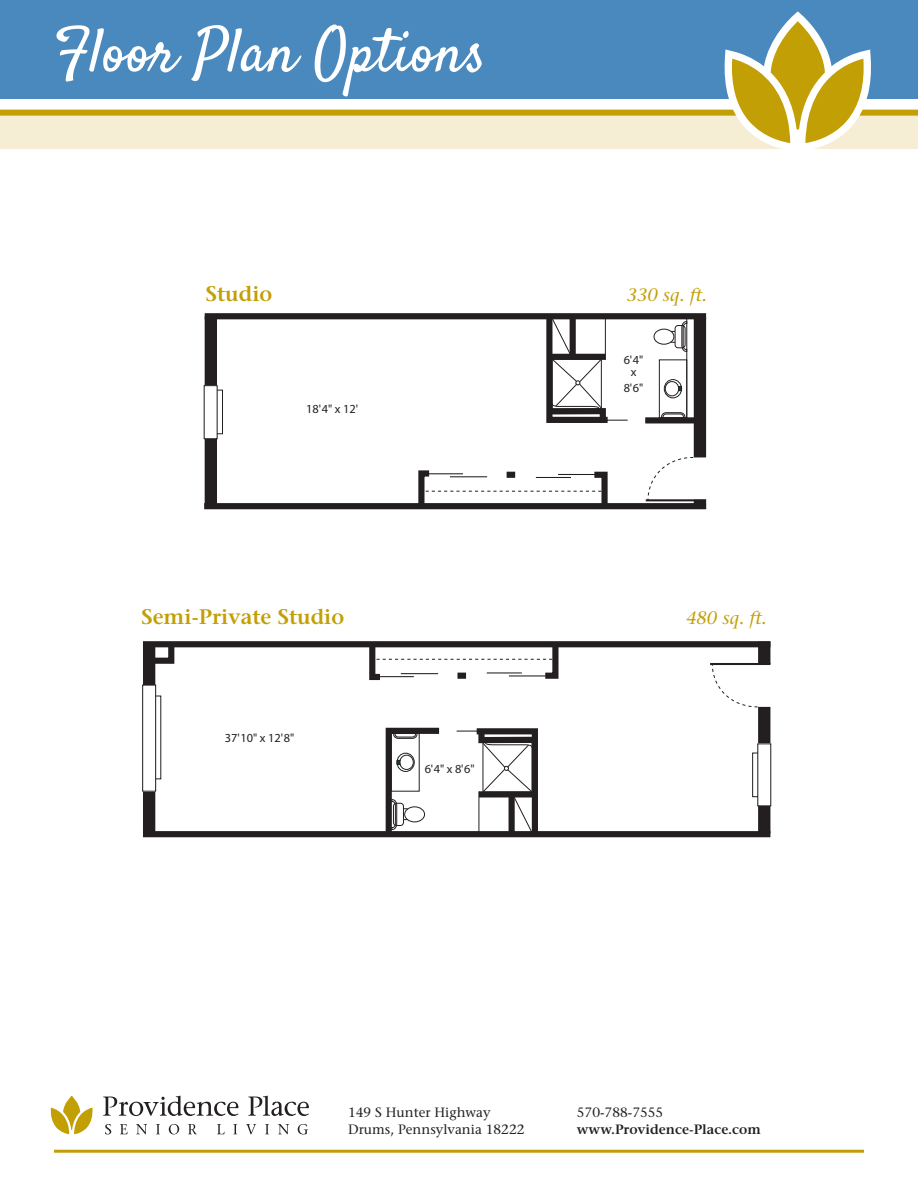
<style>
.page{position:relative;width:918px;height:1188px;background:#fff}
.page>*{position:absolute;margin:0;border:0;box-sizing:border-box;transform-origin:0 0}
.t1{font:61.5px "Satisfy";color:#fff}
.t2{font:600 21px "Stone Serif";color:#c39f06}
.t3{font:italic 18px "Stone Serif";color:#c39f06}
.t4{font:13.5px "Stone Serif";color:#231f20}
.t5{font:600 13.5px "Stone Serif";color:#231f20}
.t6{font:12.3px/12.3px "Myriad Pro";color:#231f20;text-align:center}
</style>
<div class="page">
<svg style="left:383px;top:727px;width:62px;height:111px"></svg>
<svg style="left:457px;top:728px;width:84px;height:110px"></svg>
<div style="left:758px;top:707px;width:12px;height:126px;background:#231f20"></div>
<div style="left:758px;top:642px;width:12px;height:22px;background:#231f20"></div>
<div style="left:143px;top:831px;width:627px;height:6px;background:#231f20"></div>
<div style="left:143px;top:641px;width:627px;height:6px;background:#231f20"></div>
<div style="left:143px;top:645px;width:12px;height:189px;background:#231f20"></div>
<hr style="left:710px;top:663px;width:60px;height:2px;background:#231f20">
<svg style="left:712px;top:665px;width:46px;height:42px"></svg>
<svg style="left:366px;top:641px;width:196px;height:40px"></svg>
<hr style="left:487px;top:672px;width:35px;height:1px;background:#231f20">
<hr style="left:509px;top:675px;width:37px;height:1px;background:#231f20">
<div style="left:752px;top:753px;width:6px;height:44px;border:1px solid #231f20"></div>
<svg style="left:146px;top:641px;width:31px;height:26px"></svg>
<div style="left:143px;top:685px;width:13px;height:106px;background:#fff"></div>
<div style="left:142px;top:685px;width:14px;height:107px;border:1px solid #231f20"></div>
<div style="left:758px;top:744px;width:13px;height:62px;background:#fff"></div>
<div style="left:757px;top:743px;width:14px;height:63px;border:1px solid #231f20"></div>
<div style="left:0;top:112px;width:918px;height:37px;background:#f5edd4"></div>
<div style="left:0;top:0;width:918px;height:98px;background:#4a89be"></div>
<hr style="left:54px;top:1150px;width:810px;height:3px;background:#c39f06">
<div style="left:0;top:110px;width:918px;height:6px;background:#c39f06"></div>
<svg style="left:725px;top:11px;width:146px;height:138px"></svg>
<div style="left:694px;top:317px;width:12px;height:140px;background:#231f20"></div>
<div style="left:694px;top:500px;width:12px;height:9px;background:#231f20"></div>
<div style="left:205px;top:313px;width:501px;height:6px;background:#231f20"></div>
<div style="left:204px;top:503px;width:502px;height:6px;background:#231f20"></div>
<div style="left:205px;top:316px;width:12px;height:190px;background:#231f20"></div>
<div style="left:645px;top:417px;width:51px;height:6px;background:#231f20"></div>
<hr style="left:646px;top:499px;width:60px;height:2px;background:#231f20">
<svg style="left:647px;top:457px;width:47px;height:43px"></svg>
<div style="left:675px;top:325px;width:10px;height:23px;border:1px solid #231f20;border-radius:3px"></div>
<div style="left:654px;top:329px;width:20px;height:15px;border:1px solid #231f20;border-radius:50%"></div>
<div style="left:659px;top:360px;width:28px;height:58px;border:1px solid #231f20"></div>
<div style="left:664px;top:379px;width:18px;height:19px;border:1px solid #231f20;border-radius:50%"></div>
<div style="left:665px;top:381px;width:14px;height:15px;border:1px solid #231f20;border-radius:50%"></div>
<svg style="left:677px;top:385px;width:5px;height:7px"></svg>
<svg style="left:661px;top:412px;width:24px;height:6px"></svg>
<hr style="left:687px;top:317px;width:1px;height:101px;background:#231f20">
<div style="left:217px;top:390px;width:6px;height:44px;border:1px solid #231f20"></div>
<svg style="left:415px;top:470px;width:196px;height:40px"></svg>
<hr style="left:536px;top:477px;width:35px;height:1px;background:#231f20">
<hr style="left:558px;top:474px;width:37px;height:1px;background:#231f20">
<svg style="left:681px;top:321px;width:6px;height:31px"></svg>
<svg style="left:543px;top:313px;width:85px;height:110px"></svg>
<div style="left:204px;top:386px;width:13px;height:53px;background:#fff"></div>
<svg style="left:103px;top:1096px;width:135px;height:20px"></svg>
<svg style="left:248px;top:1096px;width:61px;height:20px"></svg>
<svg style="left:51px;top:1096px;width:42px;height:38px"></svg>
<svg style="left:105px;top:1124px;width:6px;height:10px"></svg>
<svg style="left:120px;top:1124px;width:8px;height:10px"></svg>
<svg style="left:136px;top:1124px;width:11px;height:10px"></svg>
<svg style="left:156px;top:1124px;width:4px;height:10px"></svg>
<svg style="left:169px;top:1124px;width:10px;height:10px"></svg>
<svg style="left:188px;top:1124px;width:9px;height:10px"></svg>
<svg style="left:217px;top:1124px;width:8px;height:10px"></svg>
<svg style="left:233px;top:1124px;width:4px;height:10px"></svg>
<svg style="left:246px;top:1124px;width:10px;height:10px"></svg>
<svg style="left:265px;top:1124px;width:4px;height:10px"></svg>
<svg style="left:278px;top:1124px;width:11px;height:10px"></svg>
<svg style="left:298px;top:1124px;width:10px;height:10px"></svg>
<p class="t1" style="left:54px;top:13px;width:434px">Floor Plan Options</p>
<p class="t2" style="left:206px;top:282px;width:68px">Studio</p>
<p class="t3" style="left:627px;top:285px;width:82px">330 sq. ft.</p>
<p class="t6" style="left:306px;top:402px;width:53px">18'4" x 12'</p>
<p class="t6" style="left:624px;top:353px;width:21px">6'4" x</p>
<p class="t6" style="left:624px;top:381px;width:21px">8'6"</p>
<p class="t2" style="left:141px;top:604px;width:204px">Semi-Private Studio</p>
<p class="t3" style="left:686px;top:607px;width:82px">480 sq. ft.</p>
<p class="t6" style="left:225px;top:732px;width:71px">37'10" x 12'8"</p>
<p class="t6" style="left:425px;top:762px;width:51px">6'4" x 8'6"</p>
<p class="t4" style="left:348px;top:1105px;width:144px">149 S Hunter Highway</p>
<p class="t4" style="left:348px;top:1121px;width:178px">Drums, Pennsylvania 18222</p>
<p class="t4" style="left:577px;top:1105px;width:88px">570-788-7555</p>
<p class="t5" style="left:577px;top:1121px;width:186px">www.Providence-Place.com</p>
</div>
